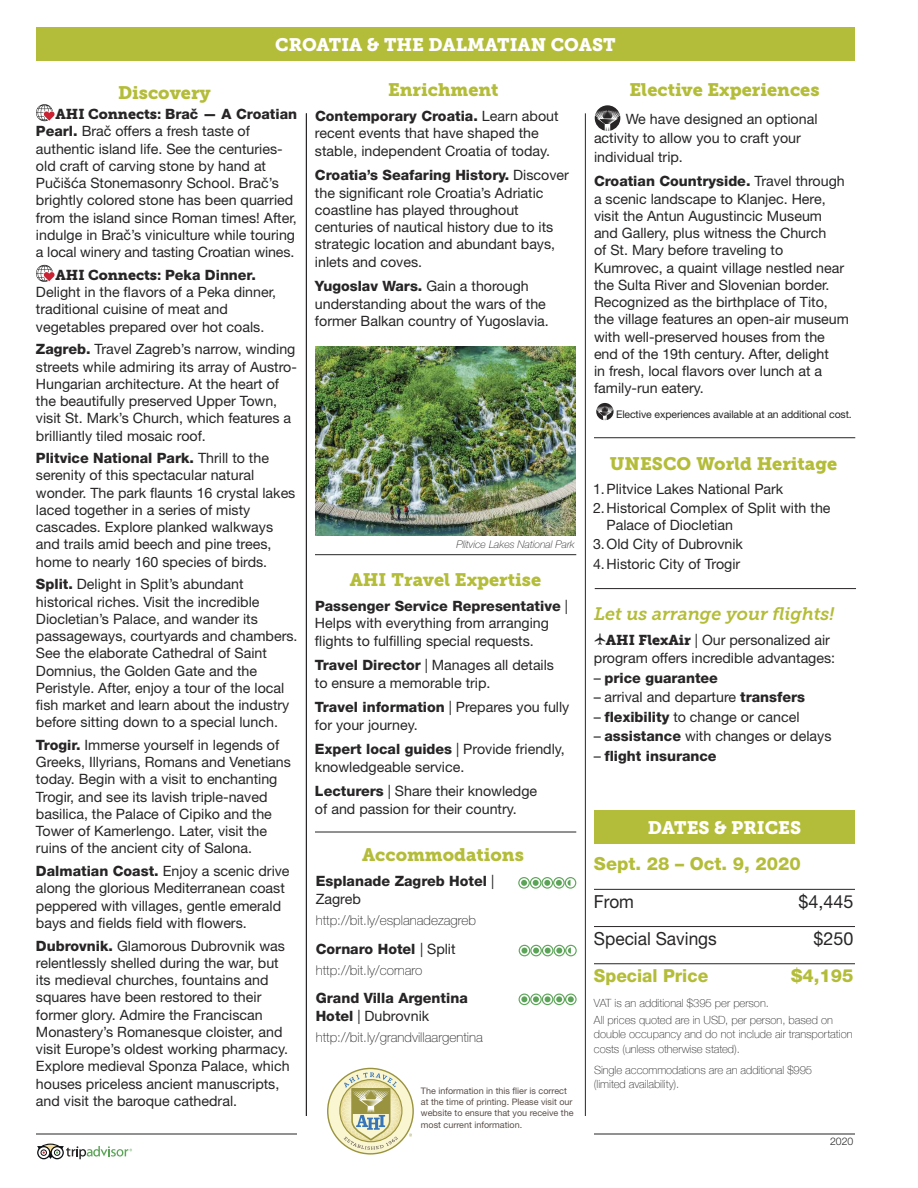
<style>
.page{position:relative;width:918px;height:1188px;background:#fff}
.page>*{position:absolute;margin:0;border:0;box-sizing:border-box;transform-origin:0 0}
.t1{font:18px "Museo Slab 900";color:#b4bd39}
.t2{font:18px "Museo Slab 900";letter-spacing:-.54em;color:#fff}
.t3{font:italic 18px "Museo Slab 700";color:#b4bd39}
.t4{font:800 18px "Helvetica Neue LT Pro";color:#b4bd39}
.t5{font:18px "Helvetica Neue LT Pro";color:#272526;scale:.96 1}
.t6{font:800 18px "Helvetica Neue LT Pro";color:#b4bd39;scale:.96 1}
.t7{font:18px "Museo Slab 900";color:#fff}
.t8{font:18px "Helvetica Neue LT Pro";color:#272526}
.t9{font:14.25px/17.2px "Helvetica Neue LT Pro";color:#272526}
.t10{font:800 14.25px/18px "Helvetica Neue LT Pro";color:#272526}
.t11{font:14.25px "Museo Slab 900";color:#272526}
.t12{font:100 13.5px "Helvetica Neue LT Pro";color:#272526}
.t13{font:100 11.25px/14.2px "Helvetica Neue";color:#272526}
.t14{font:10.5px "Helvetica Neue LT Pro";letter-spacing:-.01em;color:#272526}
.t15{font:italic 100 10.5px "Helvetica Neue LT Pro";color:#272526}
.t16{font:300 10.5px "Helvetica Neue LT Pro";color:#272526}
.t17{font:9px/11.2px "Helvetica Neue LT Pro";color:#594e48}
.s1{font-weight:800}
.s2{font-family:"Museo Slab 900"}
.s3{font-family:"Helvetica Neue LT Pro";font-weight:800}
.s4{font-family:"Pictograph One";font-size:16.5px}
.s5{font-weight:400}
</style>
<div class="page">
<svg style="left:36px;top:265px;width:19px;height:17px"></svg>
<svg style="left:36px;top:104px;width:19px;height:17px"></svg>
<hr style="left:36px;top:1134px;width:261px;height:1px;background:#272526">
<svg style="left:595px;top:105px;width:25px;height:26px"></svg>
<svg style="left:596px;top:403px;width:18px;height:17px"></svg>
<hr style="left:594px;top:1134px;width:261px;height:1px;background:#272526">
<hr style="left:585px;top:113px;width:1px;height:1003px;background:#272526">
<hr style="left:315px;top:832px;width:261px;height:1px;background:#272526">
<svg style="left:37px;top:1144px;width:95px;height:15px"></svg>
<svg style="left:518px;top:877px;width:58px;height:12px"></svg>
<hr style="left:315px;top:554px;width:261px;height:1px;background:#272526">
<svg style="left:327px;top:1068px;width:87px;height:87px"></svg>
<hr style="left:594px;top:437px;width:261px;height:1px;background:#272526">
<img style="left:315px;top:346px;width:260px;height:189px">
<hr style="left:306px;top:113px;width:1px;height:1003px;background:#272526">
<div style="left:36px;top:27px;width:819px;height:34px;background:#b4bd39"></div>
<svg style="left:519px;top:945px;width:58px;height:11px"></svg>
<svg style="left:519px;top:994px;width:58px;height:11px"></svg>
<hr style="left:595px;top:588px;width:261px;height:1px;background:#272526">
<hr style="left:594px;top:889px;width:261px;height:1px;background:#272526">
<hr style="left:594px;top:926px;width:261px;height:1px;background:#272526">
<hr style="left:594px;top:963px;width:261px;height:1px;background:#272526">
<div style="left:594px;top:810px;width:261px;height:34px;background:#b4bd39"></div>
<p class="t2" style="left:275px;top:34px;width:342px">CP R O VA ET NI AC P&amp;E RT&amp;OHTGEHR DEA AMF LRMTE I ANT TCL I EHA NR ICVOI EA RS AT</p>
<p class="t1" style="left:388px;top:80px;width:112px">Enrichment</p>
<p class="t9" style="left:315px;top:107px;width:245px"><span class="s1">Contemporary Croatia.</span> Learn about recent events that have shaped the stable, independent Croatia of today.</p>
<p class="t9" style="left:315px;top:166px;width:255px"><span class="s1">Croatia’s Seafaring History.</span> Discover the significant role Croatia’s Adriatic coastline has played throughout centuries of nautical history due to its strategic location and abundant bays, inlets and coves.</p>
<p class="t9" style="left:315px;top:277px;width:235px"><span class="s1">Yugoslav Wars.</span> Gain a thorough understanding about the wars of the former Balkan country of Yugoslavia.</p>
<p class="t1" style="left:629px;top:80px;width:192px">Elective Experiences</p>
<p class="t9" style="left:594px;top:109px;width:225px;line-height:18.8px;text-indent:32px">We have designed an optional activity to allow you to craft your individual trip.</p>
<p class="t9" style="left:594px;top:172px;width:256px"><span class="s1">Croatian Countryside.</span> Travel through a scenic landscape to Klanjec. Here, visit the Antun Augustincic Museum and Gallery, plus witness the Church<br>of St. Mary before traveling to Kumrovec, a quaint village nestled near the Sulta River and Slovenian border.<br>Recognized as the birthplace of Tito, the village features an open-air museum with well-preserved houses from the end of the 19th century. After, delight<br>in fresh, local flavors over lunch at a family-run eatery.</p>
<p class="t14" style="left:616px;top:408px;width:237px">Elective experiences available at an additional cost.</p>
<p class="t1" style="left:118px;top:82px;width:94px">Discovery</p>
<p class="t9" style="left:36px;top:105px;width:263px;text-indent:20px"><span class="s2">AHI Connects:</span> <span class="s1">Brač — A Croatian Pearl.</span> Brač offers a fresh taste of authentic island life. See the centuries&shy;old craft of carving stone by hand at Pučišća Stonemasonry School. Brač’s brightly colored stone has been quarried from the island since Roman times! After, indulge in Brač’s viniculture while touring a local winery and tasting Croatian wines.</p>
<p class="t11" style="left:56px;top:267px;width:202px">AHI Connects: <span class="s3">Peka Dinner.</span></p>
<p class="t9" style="left:36px;top:283px;width:242px">Delight in the flavors of a Peka dinner, traditional cuisine of meat and vegetables prepared over hot coals.</p>
<p class="t9" style="left:36px;top:340px;width:263px"><span class="s1">Zagreb.</span> Travel Zagreb’s narrow, winding streets while admiring its array of Austro-Hungarian architecture. At the heart of the beautifully preserved Upper Town, visit St. Mark’s Church, which features a brilliantly tiled mosaic roof.</p>
<p class="t9" style="left:36px;top:449px;width:261px"><span class="s1">Plitvice National Park.</span> Thrill to the serenity of this spectacular natural wonder. The park flaunts 16 crystal lakes laced together in a series of misty cascades. Explore planked walkways and trails amid beech and pine trees, home to nearly 160 species of birds.</p>
<p class="t9" style="left:36px;top:575px;width:263px"><span class="s1">Split.</span> Delight in Split’s abundant historical riches. Visit the incredible Diocletian’s Palace, and wander its passageways, courtyards and chambers.<br>See the elaborate Cathedral of Saint Domnius, the Golden Gate and the Peristyle. After, enjoy a tour of the local fish market and learn about the industry before sitting down to a special lunch.</p>
<p class="t9" style="left:36px;top:736px;width:256px"><span class="s1">Trogir.</span> Immerse yourself in legends of Greeks, Illyrians, Romans and Venetians today. Begin with a visit to enchanting Trogir, and see its lavish triple-naved basilica, the Palace of Cipiko and the Tower of Kamerlengo. Later, visit the ruins of the ancient city of Salona.</p>
<p class="t9" style="left:36px;top:862px;width:255px"><span class="s1">Dalmatian Coast.</span> Enjoy a scenic drive along the glorious Mediterranean coast peppered with villages, gentle emerald bays and fields field with flowers.</p>
<p class="t9" style="left:36px;top:936px;width:255px"><span class="s1">Dubrovnik.</span> Glamorous Dubrovnik was relentlessly shelled during the war, but its medieval churches, fountains and squares have been restored to their former glory. Admire the Franciscan Monastery’s Romanesque cloister, and visit Europe’s oldest working pharmacy.<br>Explore medieval Sponza Palace, which houses priceless ancient manuscripts, and visit the baroque cathedral.</p>
<p class="t1" style="left:610px;top:453px;width:229px">UNESCO World Heritage</p>
<p class="t9" style="left:593px;top:479px;width:239px;line-height:19.5px">1.Plitvice Lakes National Park<br>2.Historical Complex of Split with the</p>
<p class="t9" style="left:593px;top:515px;width:151px;line-height:19.5px;text-align:center">Palace of Diocletian<br>3.Old City of Dubrovnik<br>4.Historic City of Trogir</p>
<p class="t15" style="left:457px;top:538px;width:120px">Plitvice Lakes National Park</p>
<p class="t1" style="left:350px;top:570px;width:193px">AHI Travel Expertise</p>
<p class="t9" style="left:315px;top:597px;width:254px"><span class="s1">Passenger Service Representative</span> |<br>Helps with everything from arranging flights to fulfilling special requests.</p>
<p class="t9" style="left:315px;top:656px;width:241px"><span class="s1">Travel Director</span> | Manages all details to ensure a memorable trip.</p>
<p class="t9" style="left:315px;top:698px;width:256px"><span class="s1">Travel information</span> | Prepares you fully for your journey.</p>
<p class="t9" style="left:315px;top:740px;width:251px"><span class="s1">Expert local guides</span> | Provide friendly, knowledgeable service.</p>
<p class="t9" style="left:315px;top:782px;width:224px"><span class="s1">Lecturers</span> | Share their knowledge of and passion for their country.</p>
<p class="t3" style="left:594px;top:603px;width:242px">Let us arrange your flights!</p>
<p class="t9" style="left:594px;top:631px;width:243px;line-height:18px"><span class="s4">A</span><span class="s2">AHI FlexAir</span> | Our personalized air program offers incredible advantages:</p>
<p class="t10" style="left:594px;top:669px;width:126px"><span class="s5">–</span> price guarantee</p>
<p class="t9" style="left:594px;top:688px;width:213px">– arrival and departure <span class="s1">transfers</span></p>
<p class="t9" style="left:594px;top:708px;width:207px">– <span class="s1">flexibility</span> to change or cancel</p>
<p class="t9" style="left:594px;top:727px;width:239px">– <span class="s1">assistance</span> with changes or delays</p>
<p class="t10" style="left:594px;top:747px;width:124px"><span class="s5">–</span> flight insurance</p>
<p class="t7" style="left:648px;top:817px;width:155px">DATES &amp; PRICES</p>
<p class="t1" style="left:362px;top:844px;width:163px">Accommodations</p>
<p class="t10" style="left:316px;top:872px;width:180px">Esplanade Zagreb Hotel <span class="s5">|<br>Zagreb</span></p>
<p class="t12" style="left:316px;top:912px;width:162px">http://bit.ly/esplanadezagreb</p>
<p class="t10" style="left:316px;top:939px;width:141px">Cornaro Hotel <span class="s5">| Split</span></p>
<p class="t12" style="left:316px;top:962px;width:108px">http://bit.ly/cornaro</p>
<p class="t10" style="left:316px;top:989px;width:154px">Grand Villa Argentina<br>Hotel <span class="s5">| Dubrovnik</span></p>
<p class="t12" style="left:316px;top:1029px;width:169px">http://bit.ly/grandvillaargentina</p>
<p class="t4" style="left:594px;top:853px;width:208px">Sept. 28 – Oct. 9, 2020</p>
<p class="t5" style="left:594px;top:890px;width:43px">From</p>
<p class="t8" style="left:798px;top:890px;width:57px">$4,445</p>
<p class="t5" style="left:594px;top:927px;width:129px">Special Savings</p>
<p class="t8" style="left:813px;top:927px;width:42px">$250</p>
<p class="t6" style="left:594px;top:965px;width:121px">Special Price</p>
<p class="t4" style="left:791px;top:965px;width:64px">$4,195</p>
<p class="t13" style="left:594px;top:994px;width:240px;line-height:17.2px">VAT is an additional $395 per person.<br>All prices quoted are in USD, per person, based on</p>
<p class="t13" style="left:594px;top:1027px;width:260px">double occupancy and do not include air transportation costs (unless otherwise stated).</p>
<p class="t13" style="left:594px;top:1063px;width:220px">Single accommodations are an additional $995 (limited availability).</p>
<p class="t17" style="left:421px;top:1085px;width:154px">The information in this flier is correct at the time of printing. Please visit our website to ensure that you receive the most current information.</p>
<p class="t16" style="left:830px;top:1135px;width:25px">2020</p>
</div>
